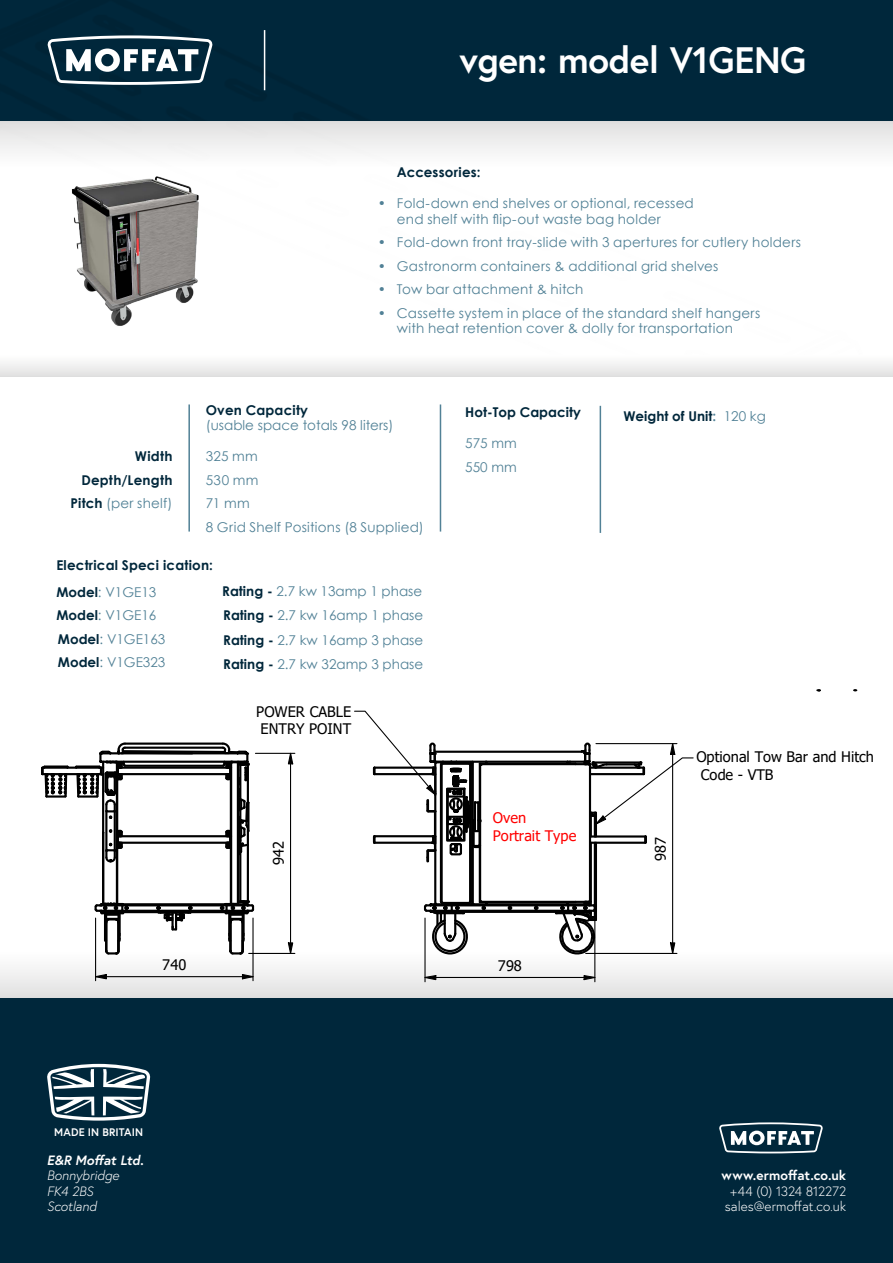
<style>
.page{position:relative;width:893px;height:1263px;background:#fff}
.page>*{position:absolute;margin:0;border:0;box-sizing:border-box;transform-origin:0 0}
.t1{font:700 36.75px "Europa";letter-spacing:-.01em;color:#fff}
.t2{font:14.55px/17.2px "Tahoma";color:#000}
.t3{font:14.55px/17.5px "Tahoma";color:#f00}
.t4{font:13.5px/23.4px "Century Gothic";letter-spacing:.015em;color:#518196}
.t5{font:700 13.5px/23.4px "Century Gothic";letter-spacing:.015em;color:#00273b;text-align:right}
.t6{font:300 13.5px/15.6px "Europa";color:#fff;text-align:center}
.t7{font:italic 300 13.5px/15.6px "Europa";color:#fff}
.t8{font:700 13.5px "Europa";letter-spacing:.01em;color:#fff}
.t9{font:italic 700 13.5px "Europa";letter-spacing:-.005em;color:#fff}
.t10{font:700 10.95px "Europa";letter-spacing:.01em;color:#fff}
.s1{font-weight:400;color:#518196}
.s2{color:#518196}
.s3{font-weight:700;color:#00273b}
</style>
<div class="page">
<div style="left:0;top:951px;width:893px;height:47px;background:linear-gradient(to bottom,#fff,#e0e0df)"></div>
<div style="left:0;top:354px;width:893px;height:23px;background:linear-gradient(to right,#f1f0f0,#f0f0f0)"></div>
<div style="left:0;top:998px;width:893px;height:265px;background:#00273b"></div>
<img style="left:0;top:0;width:893px;height:355px">
<svg style="left:47px;top:35px;width:166px;height:50px"></svg>
<hr style="left:264px;top:30px;width:1px;height:60px;background:#fff">
<svg style="left:47px;top:1064px;width:103px;height:56px"></svg>
<svg style="left:719px;top:1122px;width:104px;height:31px"></svg>
<hr style="left:188px;top:404px;width:2px;height:127px;background:#518196">
<hr style="left:600px;top:406px;width:1px;height:127px;background:#518196">
<img style="left:4px;top:150px;width:279px;height:199px">
<hr style="left:440px;top:404px;width:1px;height:128px;background:#518196">
<hr style="left:463px;top:911px;width:94px;height:2px;background:#000">
<hr style="left:431px;top:903px;width:158px;height:2px;background:#000">
<svg style="left:508px;top:906px;width:4px;height:4px"></svg>
<svg style="left:534px;top:906px;width:4px;height:4px"></svg>
<hr style="left:452px;top:910px;width:116px;height:2px;background:#000">
<hr style="left:452px;top:904px;width:116px;height:2px;background:#000">
<hr style="left:589px;top:764px;width:2px;height:137px;background:#000">
<hr style="left:480px;top:901px;width:95px;height:2px;background:#000">
<hr style="left:480px;top:762px;width:95px;height:3px;background:#000">
<hr style="left:590px;top:843px;width:2px;height:62px;background:#000">
<hr style="left:590px;top:815px;width:2px;height:21px;background:#000">
<hr style="left:594px;top:816px;width:2px;height:20px;background:#000">
<hr style="left:594px;top:843px;width:2px;height:77px;background:#000">
<hr style="left:595px;top:813px;width:2px;height:23px;background:#000">
<hr style="left:595px;top:843px;width:2px;height:76px;background:#000">
<svg style="left:549px;top:899px;width:58px;height:67px"></svg>
<hr style="left:435px;top:761px;width:134px;height:2px;background:#000">
<hr style="left:435px;top:751px;width:150px;height:2px;background:#000">
<hr style="left:590px;top:835px;width:55px;height:2px;background:#000">
<hr style="left:590px;top:842px;width:55px;height:2px;background:#000">
<svg style="left:642px;top:835px;width:5px;height:9px"></svg>
<svg style="left:40px;top:742px;width:215px;height:213px"></svg>
<svg style="left:419px;top:974px;width:18px;height:7px"></svg>
<svg style="left:583px;top:974px;width:18px;height:7px"></svg>
<hr style="left:436px;top:977px;width:148px;height:1px;background:#000">
<hr style="left:424px;top:918px;width:2px;height:64px;background:#000">
<hr style="left:594px;top:918px;width:1px;height:64px;background:#000">
<svg style="left:90px;top:973px;width:18px;height:7px"></svg>
<svg style="left:241px;top:973px;width:17px;height:7px"></svg>
<hr style="left:106px;top:976px;width:136px;height:1px;background:#000">
<hr style="left:95px;top:918px;width:1px;height:63px;background:#000">
<hr style="left:252px;top:918px;width:2px;height:63px;background:#000">
<svg style="left:287px;top:752px;width:7px;height:13px"></svg>
<svg style="left:287px;top:942px;width:7px;height:17px"></svg>
<hr style="left:290px;top:764px;width:1px;height:179px;background:#000">
<hr style="left:255px;top:753px;width:40px;height:1px;background:#000">
<hr style="left:249px;top:953px;width:46px;height:1px;background:#000">
<svg style="left:669px;top:942px;width:7px;height:17px"></svg>
<hr style="left:672px;top:754px;width:1px;height:189px;background:#000">
<hr style="left:586px;top:953px;width:91px;height:1px;background:#000">
<svg style="left:353px;top:710px;width:134px;height:253px"></svg>
<svg style="left:566px;top:742px;width:128px;height:85px"></svg>
<p class="t5" style="left:70px;top:444px;width:104px">Width<br>Depth/Length<br>Pitch <span class="s1">(per shelf)</span></p>
<h1 class="t1" style="left:459px;top:35px;width:348px">vgen: model V1GENG</h1>
<p class="t4" style="left:378px;top:192px;width:10px">•</p>
<p class="t4" style="left:378px;top:231px;width:10px;text-align:justify">• • • •</p>
<p class="t5" style="left:397px;top:160px;width:85px">Accessories:</p>
<p class="t4" style="left:397px;top:196px;width:298px;line-height:15.6px">Fold-down end shelves or optional, recessed end shelf with flip-out waste bag holder</p>
<p class="t4" style="left:397px;top:231px;width:406px">Fold-down front tray-slide with 3 apertures for cutlery holders Gastronorm containers &amp; additional grid shelves<br>Tow bar attachment &amp; hitch<br>Cassette system in place of the standard shelf hangers</p>
<p class="t4" style="left:397px;top:316px;width:338px">with heat retention cover &amp; dolly for transportation</p>
<p class="t5" style="left:206px;top:397px;width:104px">Oven Capacity</p>
<p class="t4" style="left:206px;top:413px;width:189px">(usable space totals 98 liters)</p>
<p class="t4" style="left:206px;top:445px;width:220px">325 mm<br>530 mm<br>71 mm<br>8 Grid Shelf Positions (8 Supplied)</p>
<p class="t5" style="left:465px;top:400px;width:117px">Hot-Top Capacity</p>
<p class="t4" style="left:465px;top:432px;width:53px">575 mm<br>550 mm</p>
<p class="t5" style="left:623px;top:404px;width:144px">Weight of Unit<span class="s2">:</span> <span class="s1">120 kg</span></p>
<p class="t5" style="left:56px;top:551px;width:158px;line-height:26.8px;text-align:left">Electrical Speci ication:<br>Model<span class="s1">: V1GE13</span></p>
<p class="t4" style="left:222px;top:579px;width:202px"><span class="s3">Rating -</span> 2.7 kw 13amp 1 phase</p>
<p class="t4" style="left:56px;top:604px;width:101px"><span class="s3">Model</span>: V1GE16</p>
<p class="t4" style="left:223px;top:603px;width:202px"><span class="s3">Rating -</span> 2.7 kw 16amp 1 phase</p>
<p class="t4" style="left:58px;top:627px;width:109px;line-height:22.8px"><span class="s3">Model</span>: V1GE163<br><span class="s3">Model</span>: V1GE323</p>
<p class="t4" style="left:223px;top:628px;width:202px"><span class="s3">Rating -</span> 2.7 kw 16amp 3 phase<br><span class="s3">Rating -</span> 2.7 kw 32amp 3 phase</p>
<p class="t2" style="left:256px;top:704px;width:97px">POWER CABLE<br>ENTRY POINT</p>
<p class="t3" style="left:493px;top:810px;width:85px">Oven<br>Portrait Type</p>
<p class="t2" style="left:271px;top:865px;width:25px;rotate:-90deg">942</p>
<p class="t2" style="left:653px;top:860px;width:25px;rotate:-90deg">987</p>
<p class="t2" style="left:701px;top:749px;width:175px;text-indent:-5px">Optional Tow Bar and Hitch<br>Code - VTB</p>
<p class="t2" style="left:162px;top:957px;width:26px">740</p>
<p class="t2" style="left:498px;top:958px;width:25px">798</p>
<p class="t10" style="left:54px;top:1125px;width:90px">MADE IN BRITAIN</p>
<p class="t9" style="left:47px;top:1150px;width:98px">E&amp;R Moffat Ltd.</p>
<p class="t7" style="left:47px;top:1167px;width:74px">Bonnybridge<br>FK4 2BS<br>Scotland</p>
<p class="t8" style="left:722px;top:1166px;width:126px">www.ermoffat.co.uk</p>
<p class="t6" style="left:725px;top:1183px;width:123px">+44 (0) 1324 812272 sales@ermoffat.co.uk</p>
</div>
